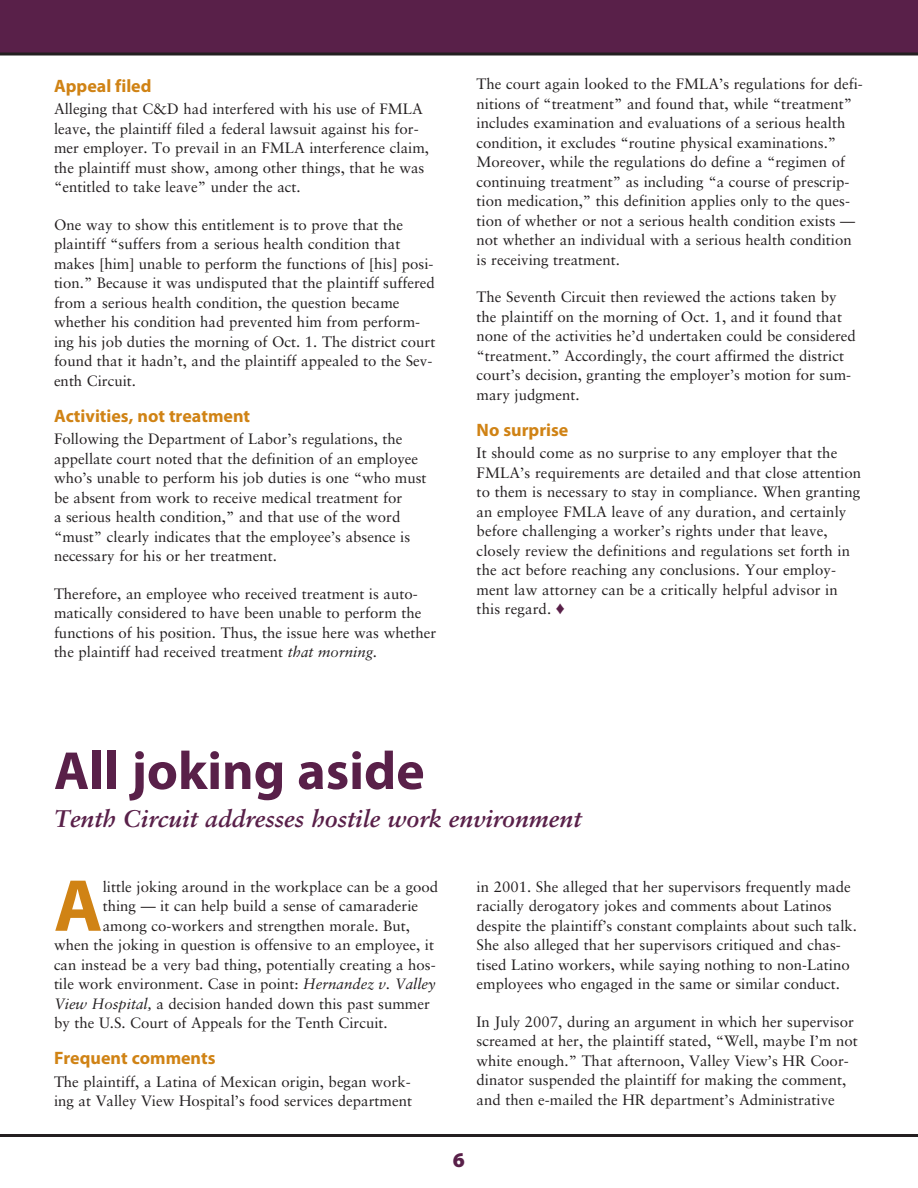
<style>
.page{position:relative;width:918px;height:1188px;background:#fff}
.page>*{position:absolute;margin:0;border:0;box-sizing:border-box;transform-origin:0 0}
.t1{font:700 74.25px "Myriad Pro";color:#d08315}
.t2{font:700 54px "Myriad Pro";color:#592049}
.t3{font:italic 700 24px "Sabon LT Std";color:#592049}
.t4{font:900 21px "Myriad Pro";color:#592049}
.t5{font:700 18px "Myriad Pro";color:#d08315}
.t6{font:15px/19.5px "Sabon LT Std";color:#231f20}
.s1{font-style:italic}
.s2{color:#592049}
</style>
<div class="page">
<hr style="left:0;top:1134px;width:918px;height:3px;background:#231f20">
<div style="left:0;top:0;width:918px;height:54px;background:#592049"></div>
<svg style="left:0;top:52px;width:918px;height:4px;background:#443a40"></svg>
<p class="t5" style="left:54px;top:75px;width:99px">Appeal filed</p>
<p class="t6" style="left:54px;top:99px;width:376px">Alleging that C&amp;D had interfered with his use of FMLA leave, the plaintiff filed a federal lawsuit against his for&shy;mer employer. To prevail in an FMLA interference claim, the plaintiff must show, among other things, that he was “entitled to take leave” under the act.</p>
<p class="t6" style="left:54px;top:214px;width:383px">One way to show this entitlement is to prove that the plaintiff “suffers from a serious health condition that makes [him] unable to perform the functions of [his] posi&shy;tion.” Because it was undisputed that the plaintiff suffered from a serious health condition, the question became whether his condition had prevented him from perform&shy;ing his job duties the morning of Oct. 1. The district court found that it hadn’t, and the plaintiff appealed to the Sev&shy;enth Circuit.</p>
<p class="t5" style="left:54px;top:405px;width:198px">Activities, not treatment</p>
<p class="t6" style="left:54px;top:429px;width:374px">Following the Department of Labor’s regulations, the appellate court noted that the definition of an employee who’s unable to perform his job duties is one “who must be absent from work to receive medical treatment for<br>a serious health condition,” and that use of the word “must” clearly indicates that the employee’s absence is necessary for his or her treatment.</p>
<p class="t6" style="left:54px;top:583px;width:384px">Therefore, an employee who received treatment is auto&shy;matically considered to have been unable to perform the functions of his position. Thus, the issue here was whether the plaintiff had received treatment <span class="s1">that morning.</span></p>
<p class="t6" style="left:477px;top:74px;width:388px">The court again looked to the FMLA’s regulations for defi&shy;nitions of “treatment” and found that, while “treatment” includes examination and evaluations of a serious health condition, it excludes “routine physical examinations.” Moreover, while the regulations do define a “regimen of continuing treatment” as including “a course of prescrip&shy;tion medication,” this definition applies only to the ques&shy;tion of whether or not a serious health condition exists — not whether an individual with a serious health condition is receiving treatment.</p>
<p class="t6" style="left:477px;top:287px;width:381px">The Seventh Circuit then reviewed the actions taken by the plaintiff on the morning of Oct. 1, and it found that none of the activities he’d undertaken could be considered “treatment.” Accordingly, the court affirmed the district court’s decision, granting the employer’s motion for sum&shy;mary judgment.</p>
<p class="t5" style="left:477px;top:420px;width:93px">No surprise</p>
<p class="t6" style="left:477px;top:443px;width:386px">It should come as no surprise to any employer that the FMLA’s requirements are detailed and that close attention to them is necessary to stay in compliance. When granting an employee FMLA leave of any duration, and certainly before challenging a worker’s rights under that leave, closely review the definitions and regulations set forth in the act before reaching any conclusions. Your employ&shy;ment law attorney can be a critically helpful advisor in this regard. <span class="s2">♦</span></p>
<h2 class="t2" style="left:54px;top:741px;width:372px">All joking aside</h2>
<h3 class="t3" style="left:54px;top:804px;width:529px">Tenth Circuit addresses hostile work environment</h3>
<h1 class="t1" style="left:54px;top:864px;width:50px">A</h1>
<p class="t6" style="left:103px;top:877px;width:337px">little joking around in the workplace can be a good</p>
<p class="t6" style="left:103px;top:896px;width:317px">thing — it can help build a sense of camaraderie</p>
<p class="t6" style="left:103px;top:916px;width:309px">among co-workers and strengthen morale. But,</p>
<p class="t6" style="left:54px;top:935px;width:382px">when the joking in question is offensive to an employee, it</p>
<p class="t6" style="left:54px;top:955px;width:383px">can instead be a very bad thing, potentially creating a hos-</p>
<p class="t6" style="left:54px;top:974px;width:383px">tile work environment. Case in point: <span class="s1">Hernandez v. Valley</span></p>
<p class="t6" style="left:54px;top:994px;width:377px"><span class="s1">View Hospital,</span> a decision handed down this past summer</p>
<p class="t6" style="left:54px;top:1013px;width:335px">by the U.S. Court of Appeals for the Tenth Circuit.</p>
<p class="t5" style="left:54px;top:1048px;width:163px">Frequent comments</p>
<p class="t6" style="left:54px;top:1072px;width:360px">The plaintiff, a Latina of Mexican origin, began work&shy;ing at Valley View Hospital’s food services department</p>
<p class="t6" style="left:477px;top:877px;width:382px">in 2001. She alleged that her supervisors frequently made racially derogatory jokes and comments about Latinos despite the plaintiff’s constant complaints about such talk.<br>She also alleged that her supervisors critiqued and chas&shy;tised Latino workers, while saying nothing to non-Latino employees who engaged in the same or similar conduct.</p>
<p class="t6" style="left:477px;top:1012px;width:383px">In July 2007, during an argument in which her supervisor screamed at her, the plaintiff stated, “Well, maybe I’m not white enough.” That afternoon, Valley View’s HR Coor&shy;dinator suspended the plaintiff for making the comment, and then e-mailed the HR department’s Administrative</p>
<h3 class="t4" style="left:453px;top:1148px;width:14px">6</h3>
</div>
